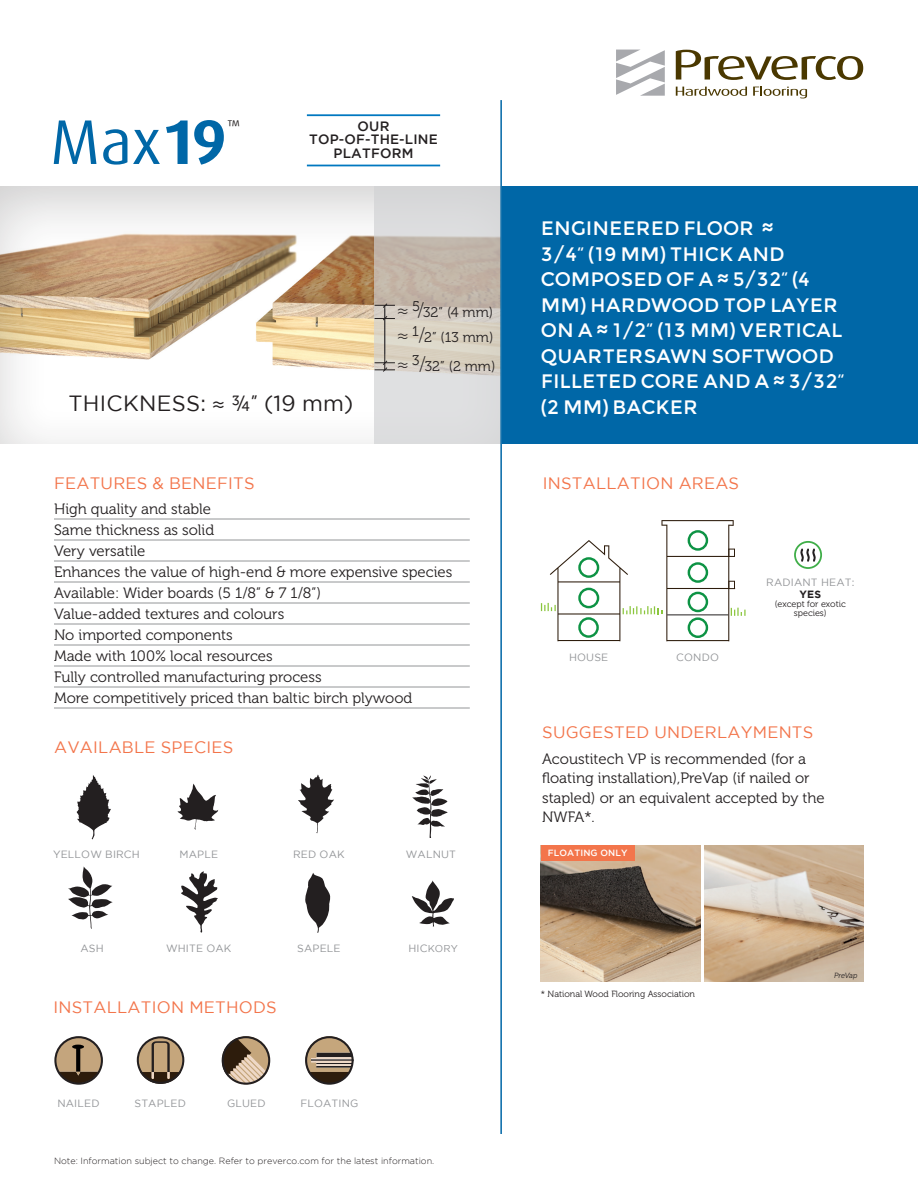
<style>
.page{position:relative;width:918px;height:1188px;background:#fff}
.page>*{position:absolute;margin:0;border:0;box-sizing:border-box;transform-origin:0 0}
.t1{font:63.15px "Dax";color:#0067a7}
.t2{font:21.9px "Gotham";letter-spacing:.015em;color:#231f20}
.t3{font:19.5px/25.5px "Montserrat";color:#fff}
.t4{font:16.95px "Dax";color:#231f20}
.t5{font:16.5px "Gotham";letter-spacing:.015em;color:#f3754b}
.t6{font:15px/19.5px "Museo 300";color:#231f20}
.t7{font:14.1px "Museo 300";color:#231f20}
.t8{font:500 13.5px/13.5px "Gotham";letter-spacing:.015em;color:#231f20;text-align:center}
.t9{font:10.5px "Gotham";letter-spacing:.015em;color:#939598}
.t10{font:700 10.5px "Gotham";color:#231f20}
.t11{font:9.9px "Gotham";color:#939598}
.t12{font:300 9px "Gotham";color:#231f20}
.t13{font:9px/9px "Museo 300";color:#231f20;text-align:center}
.t14{font:500 9px "Gotham";letter-spacing:.015em;color:#fff}
.t15{font:italic 7.5px "Museo 300";letter-spacing:-.005em;color:#231f20}
.s1{font-weight:700}
.s2{font-family:"Museo 300"}
.s3{font-family:"Museo 100";font-size:20.1px}
.s4{font-size:10.5px}
</style>
<div class="page">
<svg style="left:676px;top:50px;width:187px;height:30px"></svg>
<svg style="left:616px;top:50px;width:49px;height:46px"></svg>
<svg style="left:676px;top:87px;width:71px;height:9px"></svg>
<svg style="left:753px;top:87px;width:54px;height:11px"></svg>
<div style="left:500px;top:186px;width:418px;height:258px;background:#0067a7"></div>
<svg style="left:541px;top:520px;width:205px;height:121px"></svg>
<hr style="left:54px;top:519px;width:416px;height:1px;background:#939598">
<hr style="left:54px;top:540px;width:416px;height:1px;background:#939598">
<hr style="left:54px;top:561px;width:416px;height:1px;background:#939598">
<hr style="left:54px;top:582px;width:416px;height:1px;background:#939598">
<hr style="left:54px;top:603px;width:416px;height:1px;background:#939598">
<hr style="left:54px;top:624px;width:416px;height:1px;background:#939598">
<hr style="left:54px;top:645px;width:416px;height:1px;background:#939598">
<hr style="left:54px;top:666px;width:416px;height:1px;background:#939598">
<hr style="left:54px;top:687px;width:416px;height:1px;background:#939598">
<hr style="left:54px;top:708px;width:416px;height:1px;background:#939598">
<div style="left:794px;top:541px;width:28px;height:28px;border:2px solid #40ae49;border-radius:50%"></div>
<svg style="left:800px;top:548px;width:16px;height:14px"></svg>
<img style="left:541px;top:846px;width:159px;height:135px">
<img style="left:705px;top:846px;width:159px;height:135px">
<div style="left:541px;top:846px;width:94px;height:15px;background:#f3754b"></div>
<hr style="left:307px;top:114px;width:133px;height:2px;background:#0078c0">
<hr style="left:307px;top:165px;width:133px;height:1px;background:#0078c0">
<div style="left:0;top:183px;width:503px;height:261px;background:#231f20;opacity:.22"></div>
<svg style="left:375px;top:186px;width:125px;height:258px;background:#d3cec8"></svg>
<svg style="left:375px;top:303px;width:20px;height:5px"></svg>
<svg style="left:375px;top:315px;width:20px;height:6px"></svg>
<svg style="left:375px;top:360px;width:20px;height:12px"></svg>
<hr style="left:384px;top:305px;width:1px;height:65px;background:#231f20">
<hr style="left:500px;top:100px;width:2px;height:1034px;background:#0067a7">
<svg style="left:137px;top:1036px;width:47px;height:48px"></svg>
<svg style="left:221px;top:1036px;width:50px;height:49px"></svg>
<svg style="left:305px;top:1036px;width:49px;height:49px"></svg>
<svg style="left:54px;top:1036px;width:49px;height:49px"></svg>
<svg style="left:77px;top:775px;width:34px;height:64px"></svg>
<svg style="left:178px;top:784px;width:40px;height:46px"></svg>
<svg style="left:298px;top:775px;width:36px;height:58px"></svg>
<svg style="left:412px;top:775px;width:36px;height:62px"></svg>
<svg style="left:68px;top:867px;width:45px;height:62px"></svg>
<svg style="left:181px;top:871px;width:37px;height:62px"></svg>
<svg style="left:412px;top:880px;width:42px;height:47px"></svg>
<svg style="left:305px;top:873px;width:26px;height:60px"></svg>
<p class="t1" style="left:50px;top:107px;width:178px">Max<span class="s1">19</span></p>
<p class="t4" style="left:227px;top:117px;width:15px">™</p>
<p class="t8" style="left:309px;top:119px;width:130px">OUR<br>TOP-OF-THE-LINE<br>PLATFORM</p>
<p class="t2" style="left:68px;top:391px;width:287px">THICKNESS: <span class="s2">≈ ¾”</span> (19 mm)</p>
<p class="t7" style="left:397px;top:304px;width:98px"><span class="s3">≈</span> 5<span class="s3">/</span>32” (4 mm)</p>
<p class="t7" style="left:397px;top:329px;width:98px"><span class="s3">≈</span> 1<span class="s3">/</span>2” (13 mm)</p>
<p class="t7" style="left:397px;top:359px;width:100px"><span class="s3">≈</span> 3<span class="s3">/</span>32” (2 mm)</p>
<p class="t3" style="left:541px;top:216px;width:305px">ENGINEERED FLOOR ≈<br>3/4“ (19 MM) THICK AND<br>COMPOSED OF A ≈ 5/32“ (4<br>MM) HARDWOOD TOP LAYER<br>ON A ≈ 1/2“ (13 MM) VERTICAL<br>QUARTERSAWN SOFTWOOD<br>FILLETED CORE AND A ≈ 3/32“ (2 MM) BACKER</p>
<p class="t5" style="left:54px;top:474px;width:202px">FEATURES &amp; BENEFITS</p>
<p class="t5" style="left:543px;top:474px;width:198px">INSTALLATION AREAS</p>
<p class="t6" style="left:54px;top:500px;width:159px">High quality and stable</p>
<p class="t6" style="left:54px;top:521px;width:162px">Same thickness as solid</p>
<p class="t6" style="left:54px;top:542px;width:93px">Very versatile</p>
<p class="t6" style="left:54px;top:563px;width:400px">Enhances the value of high-end &amp; more expensive species</p>
<p class="t6" style="left:54px;top:584px;width:269px">Available: Wider boards (5 1/8” &amp; 7 1/8”)</p>
<p class="t6" style="left:54px;top:605px;width:232px">Value-added textures and colours</p>
<p class="t6" style="left:54px;top:626px;width:180px">No imported components</p>
<p class="t6" style="left:54px;top:647px;width:220px">Made with 100% local resources</p>
<p class="t6" style="left:54px;top:668px;width:269px">Fully controlled manufacturing process</p>
<p class="t6" style="left:54px;top:689px;width:360px">More competitively priced than baltic birch plywood</p>
<p class="t9" style="left:569px;top:652px;width:41px">HOUSE</p>
<p class="t9" style="left:676px;top:652px;width:44px">CONDO</p>
<p class="t9" style="left:766px;top:577px;width:90px">RADIANT HEAT:</p>
<p class="t10" style="left:800px;top:588px;width:23px">YES</p>
<p class="t13" style="left:775px;top:600px;width:72px">(except for exotic species)</p>
<p class="t5" style="left:54px;top:738px;width:181px">AVAILABLE SPECIES</p>
<p class="t9" style="left:53px;top:848px;width:88px">YELLOW BIRCH</p>
<p class="t9" style="left:180px;top:848px;width:40px">MAPLE</p>
<p class="t9" style="left:293px;top:848px;width:53px">RED OAK</p>
<p class="t9" style="left:406px;top:848px;width:52px">WALNUT</p>
<p class="t9" style="left:81px;top:942px;width:25px">ASH</p>
<p class="t9" style="left:166px;top:942px;width:67px">WHITE OAK</p>
<p class="t9" style="left:297px;top:942px;width:45px">SAPELE</p>
<p class="t11" style="left:409px;top:943px;width:51px"><span class="s4">HIC</span>KORY</p>
<p class="t5" style="left:53px;top:998px;width:225px">INSTALLATION METHODS</p>
<p class="t9" style="left:57px;top:1098px;width:44px">NAILED</p>
<p class="t9" style="left:135px;top:1098px;width:53px">STAPLED</p>
<p class="t9" style="left:227px;top:1098px;width:40px">GLUED</p>
<p class="t9" style="left:300px;top:1098px;width:60px">FLOATING</p>
<p class="t12" style="left:54px;top:1156px;width:382px">Note: Information subject to change. Refer to preverco.com for the latest information.</p>
<p class="t5" style="left:542px;top:724px;width:273px">SUGGESTED UNDERLAYMENTS</p>
<p class="t6" style="left:542px;top:749px;width:284px">Acoustitech VP is recommended (for a floating installation),PreVap (if nailed or stapled) or an equivalent accepted by the<br>NWFA*.</p>
<p class="t14" style="left:548px;top:848px;width:81px">FLOATING ONLY</p>
<p class="t13" style="left:541px;top:989px;width:156px">* National Wood Flooring Association</p>
<p class="t15" style="left:834px;top:971px;width:25px">PreVap</p>
</div>
